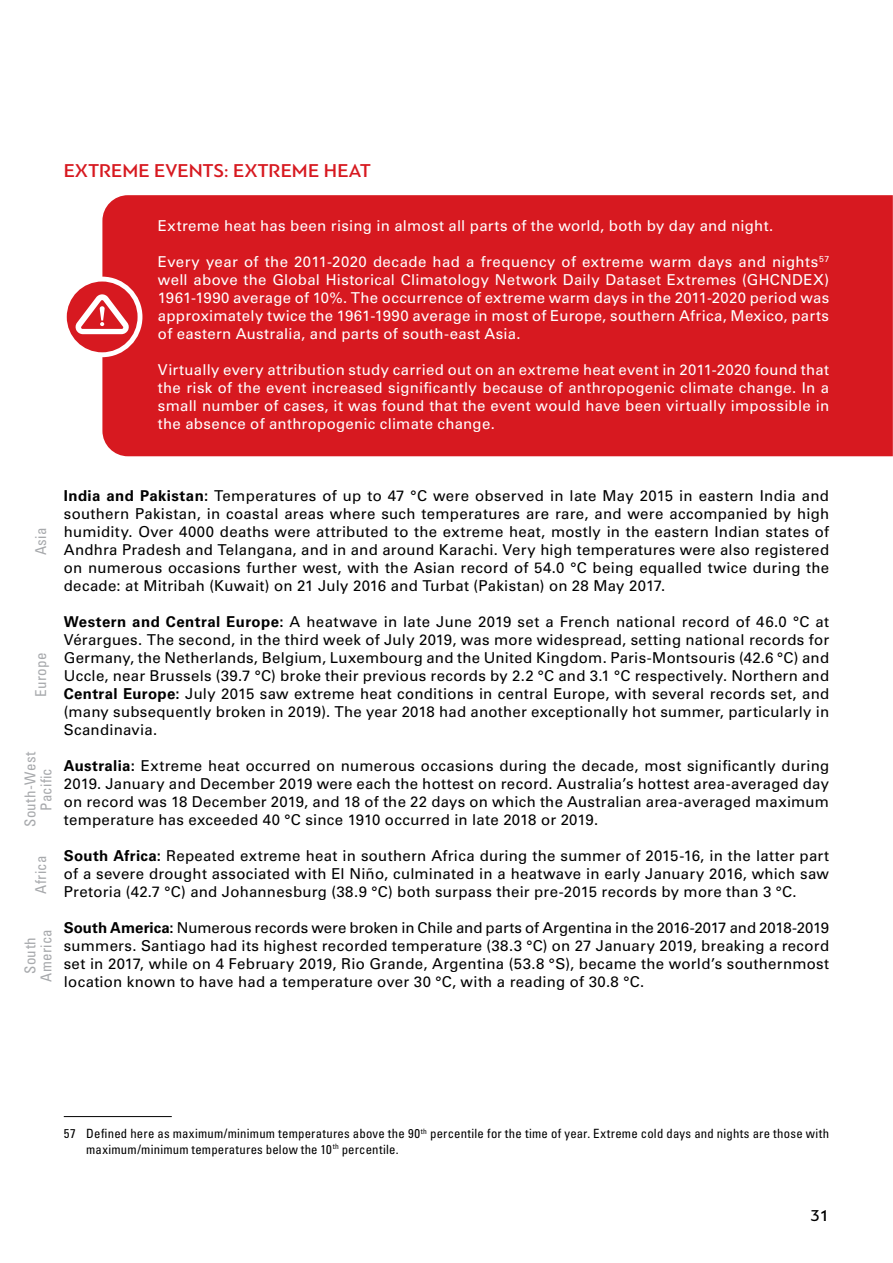
<style>
.page{position:relative;width:893px;height:1263px;background:#fff}
.page>*{position:absolute;margin:0;border:0;box-sizing:border-box;transform-origin:0 0}
.t1{font:500 19.5px "PF Bague Sans Pro";letter-spacing:.01em;color:#d71920}
.t2{font:500 16.5px "PF Bague Sans Pro";color:#000}
.t3{font:15px/18px "Univers LTCYR 55 Roman";letter-spacing:.015em;color:#000;text-align:justify}
.t4{font:15px/18px "Univers LTCYR 55 Roman";letter-spacing:.015em;color:#fff;text-align:justify}
.t5{font:condensed 15px/16px "Univers LTCYR 57";letter-spacing:.02em;color:#a7a9ac;text-align:center}
.t6{font:condensed 12.75px/15.3px "Univers LTCYR 57";letter-spacing:.015em;color:#000}
.s1{font-family:"Univers LTCYR 65";font-weight:700}
</style>
<div class="page">
<div style="left:102px;top:195px;width:791px;height:261px;background:#d71920"></div>
<hr style="left:64px;top:1116px;width:108px;height:1px;background:#000">
<div style="left:63px;top:278px;width:78px;height:78px;background:#fff;border-radius:50%"></div>
<div style="left:62px;top:277px;width:80px;height:80px;border:3px solid #fff;border-radius:50%"></div>
<div style="left:67px;top:281px;width:71px;height:71px;background:#d71920;border-radius:50%"></div>
<svg style="left:75px;top:294px;width:54px;height:40px"></svg>
<h1 class="t1" style="left:64px;top:159px;width:308px">EXTREME EVENTS: EXTREME HEAT</h1>
<p class="t4" style="left:158px;top:216px;width:617px">Extreme heat has been rising in almost all parts of the world, both by day and night.</p>
<p class="t4" style="left:158px;top:252px;width:673px">Every year of the 2011-2020 decade had a frequency of extreme warm days and nights<sup>57 </sup>well above the Global Historical Climatology Network Daily Dataset Extremes (GHCNDEX)<br>1961-1990 average of 10%. The occurrence of extreme warm days in the 2011-2020 period was approximately twice the 1961-1990 average in most of Europe, southern Africa, Mexico, parts of eastern Australia, and parts of south-east Asia.</p>
<p class="t4" style="left:158px;top:360px;width:673px">Virtually every attribution study carried out on an extreme heat event in 2011-2020 found that the risk of the event increased significantly because of anthropogenic climate change. In a small number of cases, it was found that the event would have been virtually impossible in the absence of anthropogenic climate change.</p>
<p class="t5" style="left:32px;top:555px;width:29px;rotate:-90deg">Asia</p>
<p class="t5" style="left:32px;top:697px;width:46px;rotate:-90deg">Europe</p>
<p class="t5" style="left:22px;top:827px;width:77px;rotate:-90deg">South-West<br>Pacific</p>
<p class="t5" style="left:32px;top:894px;width:40px;rotate:-90deg">Africa</p>
<p class="t5" style="left:22px;top:982px;width:54px;rotate:-90deg">South<br>America</p>
<p class="t3" style="left:64px;top:486px;width:767px"><span class="s1">India and Pakistan:</span> Temperatures of up to 47 °C were observed in late May 2015 in eastern India and southern Pakistan, in coastal areas where such temperatures are rare, and were accompanied by high humidity. Over 4000 deaths were attributed to the extreme heat, mostly in the eastern Indian states of Andhra Pradesh and Telangana, and in and around Karachi. Very high temperatures were also registered on numerous occasions further west, with the Asian record of 54.0 °C being equalled twice during the decade: at Mitribah (Kuwait) on 21 July 2016 and Turbat (Pakistan) on 28 May 2017.</p>
<p class="t3" style="left:64px;top:612px;width:767px"><span class="s1">Western and Central Europe:</span> A heatwave in late June 2019 set a French national record of 46.0 °C at Vérargues. The second, in the third week of July 2019, was more widespread, setting national records for Germany, the Netherlands, Belgium, Luxembourg and the United Kingdom. Paris-Montsouris (42.6 °C) and Uccle, near Brussels (39.7 °C) broke their previous records by 2.2 °C and 3.1 °C respectively. Northern and <span class="s1">Central Europe:</span> July 2015 saw extreme heat conditions in central Europe, with several records set, and (many subsequently broken in 2019). The year 2018 had another exceptionally hot summer, particularly in Scandinavia.</p>
<p class="t3" style="left:64px;top:756px;width:767px"><span class="s1">Australia:</span> Extreme heat occurred on numerous occasions during the decade, most significantly during 2019. January and December 2019 were each the hottest on record. Australia’s hottest area-averaged day on record was 18 December 2019, and 18 of the 22 days on which the Australian area-averaged maximum temperature has exceeded 40 °C since 1910 occurred in late 2018 or 2019.</p>
<p class="t3" style="left:64px;top:846px;width:767px"><span class="s1">South Africa:</span> Repeated extreme heat in southern Africa during the summer of 2015-16, in the latter part of a severe drought associated with El Niño, culminated in a heatwave in early January 2016, which saw Pretoria (42.7 °C) and Johannesburg (38.9 °C) both surpass their pre-2015 records by more than 3 °C.</p>
<p class="t3" style="left:64px;top:918px;width:767px"><span class="s1">South America:</span> Numerous records were broken in Chile and parts of Argentina in the 2016-2017 and 2018-2019 summers. Santiago had its highest recorded temperature (38.3 °C) on 27 January 2019, breaking a record set in 2017, while on 4 February 2019, Rio Grande, Argentina (53.8 °S), became the world’s southernmost location known to have had a temperature over 30 °C, with a reading of 30.8 °C.</p>
<p class="t6" style="left:86px;top:1126px;width:744px;text-indent:-22px">57 Defined here as maximum/minimum temperatures above the 90<sup>th</sup> percentile for the time of year. Extreme cold days and nights are those with maximum/minimum temperatures below the 10<sup>th</sup> percentile.</p>
<p class="t2" style="left:811px;top:1206px;width:20px">31</p>
</div>
